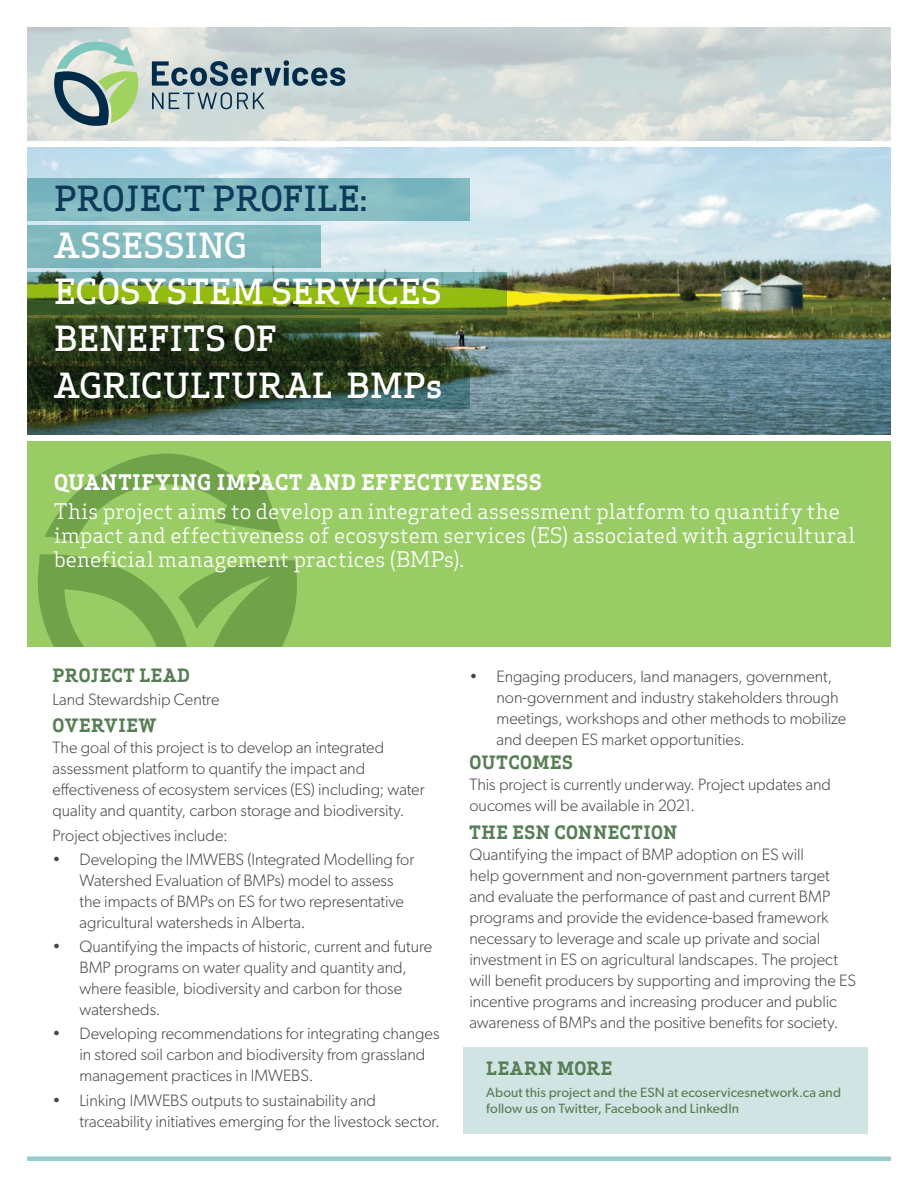
<style>
.page{position:relative;width:918px;height:1188px;background:#fff}
.page>*{position:absolute;margin:0;border:0;box-sizing:border-box;transform-origin:0 0}
.t1{font:500 33.9px/46.8px "Apex Serif";color:#fff}
.t2{font:500 33.9px "Apex Serif";letter-spacing:.005em;color:#0e3a59}
.t3{font:21px/24px "Apex Serif";letter-spacing:.005em;color:#fff}
.t4{font:700 21px "Apex Serif";letter-spacing:.035em;color:#fff}
.t5{font:700 18px "Apex Serif";letter-spacing:.035em;color:#577d54}
.t6{font:700 18px "Apex Serif";letter-spacing:.055em;color:#577d54}
.t7{font:300 16.5px/21px "Gibson";color:#454545}
.t8{font:13.5px/16.5px "Gibson";letter-spacing:.01em;color:#577d54}
</style>
<div class="page">
<img style="left:27px;top:148px;width:864px;height:287px">
<svg style="left:54px;top:42px;width:87px;height:84px;background:#a3bdab"></svg>
<svg style="left:152px;top:60px;width:193px;height:26px;background:#7b929e"></svg>
<svg style="left:152px;top:92px;width:112px;height:17px;background:#97abb3"></svg>
<div style="left:27px;top:178px;width:442px;height:42px;background:#80b9c1"></div>
<div style="left:27px;top:225px;width:294px;height:42px;background:#82bac0"></div>
<svg style="left:27px;top:272px;width:480px;height:42px;background:#709741"></svg>
<svg style="left:27px;top:319px;width:333px;height:42px;background:#253819"></svg>
<svg style="left:27px;top:367px;width:443px;height:42px;background:#243b27"></svg>
<div style="left:464px;top:1048px;width:404px;height:86px;background:#d0e4e4"></div>
<div style="left:27px;top:1156px;width:864px;height:5px;background:#98cbcc"></div>
<div style="left:27px;top:441px;width:864px;height:207px;background:#99cc65"></div>
<svg style="left:38px;top:554px;width:259px;height:93px"></svg>
<svg style="left:45px;top:454px;width:237px;height:88px"></svg>
<div style="left:22px;top:647px;width:874px;height:121px;background:#fff"></div>
<h1 class="t2" style="left:54px;top:176px;width:315px">PROJECT PROFILE:</h1>
<h1 class="t1" style="left:54px;top:221px;width:390px">ASSESSING<br>ECOSYSTEM SERVICES<br>BENEFITS OF<br>AGRICULTURAL BMPs</h1>
<p class="t4" style="left:54px;top:469px;width:489px">QUANTIFYING IMPACT AND EFFECTIVENESS</p>
<p class="t3" style="left:54px;top:499px;width:803px">This project aims to develop an integrated assessment platform to quantify the impact and effectiveness of ecosystem services (ES) associated with agricultural beneficial management practices (BMPs).</p>
<p class="t5" style="left:52px;top:664px;width:139px">PROJECT LEAD</p>
<p class="t7" style="left:52px;top:688px;width:168px">Land Stewardship Centre</p>
<p class="t5" style="left:52px;top:714px;width:105px">OVERVIEW</p>
<p class="t7" style="left:52px;top:737px;width:374px">The goal of this project is to develop an integrated assessment platform to quantify the impact and effectiveness of ecosystem services (ES) including; water quality and quantity, carbon storage and biodiversity.</p>
<p class="t7" style="left:52px;top:824px;width:177px">Project objectives include:</p>
<p class="t7" style="left:79px;top:848px;width:336px;text-indent:-27px">• Developing the IMWEBS (Integrated Modelling for Watershed Evaluation of BMPs) model to assess the impacts of BMPs on ES for two representative agricultural watersheds in Alberta.</p>
<p class="t7" style="left:79px;top:936px;width:354px;text-indent:-27px">• Quantifying the impacts of historic, current and future BMP programs on water quality and quantity and, where feasible, biodiversity and carbon for those watersheds.</p>
<p class="t7" style="left:79px;top:1023px;width:362px;text-indent:-27px">• Developing recommendations for integrating changes in stored soil carbon and biodiversity from grassland management practices in IMWEBS.</p>
<p class="t7" style="left:79px;top:1089px;width:362px;text-indent:-27px">• Linking IMWEBS outputs to sustainability and traceability initiatives emerging for the livestock sector.</p>
<p class="t7" style="left:496px;top:665px;width:351px;text-indent:-27px">• Engaging producers, land managers, government, non-government and industry stakeholders through meetings, workshops and other methods to mobilize and deepen ES market opportunities.</p>
<p class="t5" style="left:470px;top:751px;width:105px">OUTCOMES</p>
<p class="t7" style="left:470px;top:774px;width:363px">This project is currently underway. Project updates and oucomes will be available in 2021.</p>
<p class="t5" style="left:470px;top:820px;width:209px">THE ESN CONNECTION</p>
<p class="t7" style="left:470px;top:843px;width:388px">Quantifying the impact of BMP adoption on ES will<br>help government and non-government partners target and evaluate the performance of past and current BMP programs and provide the evidence-based framework necessary to leverage and scale up private and social investment in ES on agricultural landscapes. The project will benefit producers by supporting and improving the ES incentive programs and increasing producer and public awareness of BMPs and the positive benefits for society.</p>
<p class="t6" style="left:486px;top:1056px;width:128px">LEARN MORE</p>
<p class="t8" style="left:486px;top:1084px;width:356px">About this project and the ESN at ecoservicesnetwork.ca and follow us on Twitter, Facebook and LinkedIn</p>
</div>
